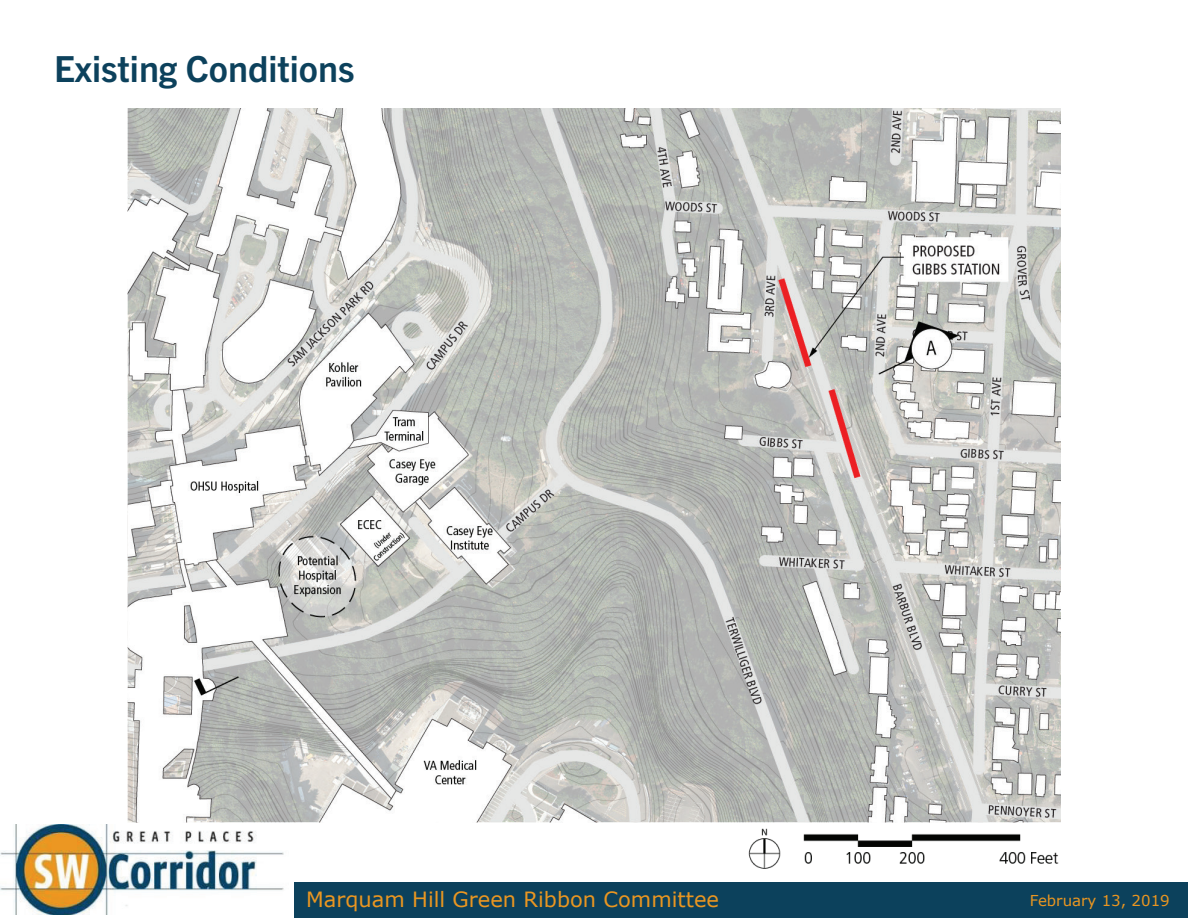
<style>
.page{position:relative;width:1188px;height:918px;background:#fff}
.page>*{position:absolute;margin:0;border:0;box-sizing:border-box;transform-origin:0 0}
.t1{font:700 36px "Trade Gothic Next LT Pro";color:#0c415c}
.t2{font:21px "Verdana";color:#ea9621}
.t3{font:15px "Verdana";color:#ea9621}
</style>
<div class="page">
<img style="left:0;top:825px;width:284px;height:90px">
<div style="left:295px;top:882px;width:893px;height:36px;background:#0c415c"></div>
<img style="left:128px;top:108px;width:932px;height:714px">
<img style="left:748px;top:828px;width:311px;height:41px">
<h1 class="t1" style="left:54px;top:44px;width:302px">Existing Conditions</h1>
<p class="t2" style="left:306px;top:885px;width:415px">Marquam Hill Green Ribbon Committee</p>
<p class="t3" style="left:1030px;top:890px;width:141px">February 13, 2019</p>
</div>
